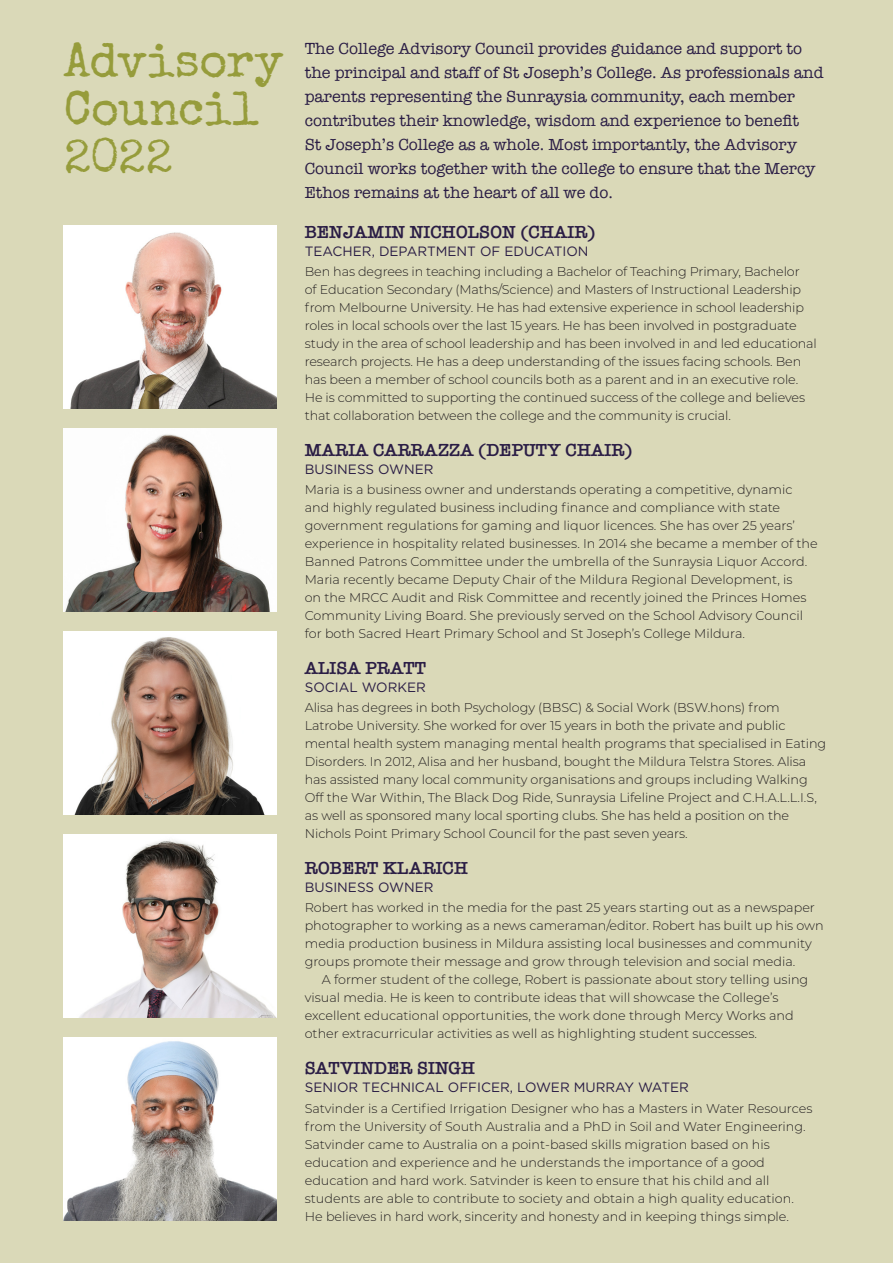
<style>
.page{position:relative;width:893px;height:1263px;background:#dad9b8}
.page>*{position:absolute;margin:0;border:0;box-sizing:border-box;transform-origin:0 0}
.t1{font:48px/48px "Special Elite";letter-spacing:-.01em;color:#969c3b}
.t2{font:600 18px "American Typewriter";color:#2a1d45}
.t3{font:16.5px/24px "American Typewriter";color:#2a1d45}
.t4{font:13.5px "Gotham";color:#2a1d45}
.t5{font:300 12.75px/18px "Montserrat";letter-spacing:-.005em;color:#231f20}
</style>
<div class="page">
<img style="left:64px;top:428px;width:212px;height:183px">
<img style="left:64px;top:1037px;width:212px;height:183px">
<img style="left:64px;top:834px;width:212px;height:183px">
<img style="left:64px;top:631px;width:212px;height:183px">
<img style="left:64px;top:225px;width:212px;height:183px">
<p class="t1" style="left:64px;top:37px;width:221px">Advisory<br>Council<br>2022</p>
<p class="t3" style="left:305px;top:36px;width:520px">The College Advisory Council provides guidance and support to the principal and staff of St Joseph’s College. As professionals and parents representing the Sunraysia community, each member contributes their knowledge, wisdom and experience to benefit<br>St Joseph’s College as a whole. Most importantly, the Advisory Council works together with the college to ensure that the Mercy Ethos remains at the heart of all we do.</p>
<p class="t2" style="left:305px;top:218px;width:293px">BENJAMIN NICHOLSON (CHAIR)</p>
<p class="t4" style="left:305px;top:242px;width:285px">TEACHER, DEPARTMENT OF EDUCATION</p>
<p class="t5" style="left:305px;top:262px;width:514px">Ben has degrees in teaching including a Bachelor of Teaching Primary, Bachelor<br>of Education Secondary (Maths/Science) and Masters of Instructional Leadership from Melbourne University. He has had extensive experience in school leadership roles in local schools over the last 15 years. He has been involved in postgraduate study in the area of school leadership and has been involved in and led educational research projects. He has a deep understanding of the issues facing schools. Ben has been a member of school councils both as a parent and in an executive role.<br>He is committed to supporting the continued success of the college and believes that collaboration between the college and the community is crucial.</p>
<p class="t2" style="left:305px;top:436px;width:329px">MARIA CARRAZZA (DEPUTY CHAIR)</p>
<p class="t4" style="left:305px;top:460px;width:130px">BUSINESS OWNER</p>
<p class="t5" style="left:305px;top:480px;width:515px">Maria is a business owner and understands operating a competitive, dynamic and highly regulated business including finance and compliance with state government regulations for gaming and liquor licences. She has over 25 years’ experience in hospitality related businesses. In 2014 she became a member of the Banned Patrons Committee under the umbrella of the Sunraysia Liquor Accord.<br>Maria recently became Deputy Chair of the Mildura Regional Development, is<br>on the MRCC Audit and Risk Committee and recently joined the Princes Homes Community Living Board. She previously served on the School Advisory Council for both Sacred Heart Primary School and St Joseph’s College Mildura.</p>
<p class="t2" style="left:305px;top:654px;width:123px">ALISA PRATT</p>
<p class="t4" style="left:305px;top:679px;width:123px">SOCIAL WORKER</p>
<p class="t5" style="left:305px;top:698px;width:523px">Alisa has degrees in both Psychology (BBSC) &amp; Social Work (BSW.hons) from Latrobe University. She worked for over 15 years in both the private and public mental health system managing mental health programs that specialised in Eating Disorders. In 2012, Alisa and her husband, bought the Mildura Telstra Stores. Alisa has assisted many local community organisations and groups including Walking Off the War Within, The Black Dog Ride, Sunraysia Lifeline Project and C.H.A.L.L.I.S, as well as sponsored many local sporting clubs. She has held a position on the Nichols Point Primary School Council for the past seven years.</p>
<p class="t2" style="left:305px;top:854px;width:165px">ROBERT KLARICH</p>
<p class="t4" style="left:305px;top:879px;width:130px">BUSINESS OWNER</p>
<p class="t5" style="left:305px;top:898px;width:520px">Robert has worked in the media for the past 25 years starting out as a newspaper photographer to working as a news cameraman/editor. Robert has built up his own media production business in Mildura assisting local businesses and community groups promote their message and grow through television and social media.</p>
<p class="t5" style="left:305px;top:970px;width:505px;text-indent:17px">A former student of the college, Robert is passionate about story telling using visual media. He is keen to contribute ideas that will showcase the College’s excellent educational opportunities, the work done through Mercy Works and other extracurricular activities as well as highlighting student successes.</p>
<p class="t2" style="left:305px;top:1055px;width:172px">SATVINDER SINGH</p>
<p class="t4" style="left:305px;top:1079px;width:386px">SENIOR TECHNICAL OFFICER, LOWER MURRAY WATER</p>
<p class="t5" style="left:305px;top:1098px;width:509px">Satvinder is a Certified Irrigation Designer who has a Masters in Water Resources from the University of South Australia and a PhD in Soil and Water Engineering.<br>Satvinder came to Australia on a point-based skills migration based on his education and experience and he understands the importance of a good education and hard work. Satvinder is keen to ensure that his child and all students are able to contribute to society and obtain a high quality education.<br>He believes in hard work, sincerity and honesty and in keeping things simple.</p>
</div>
